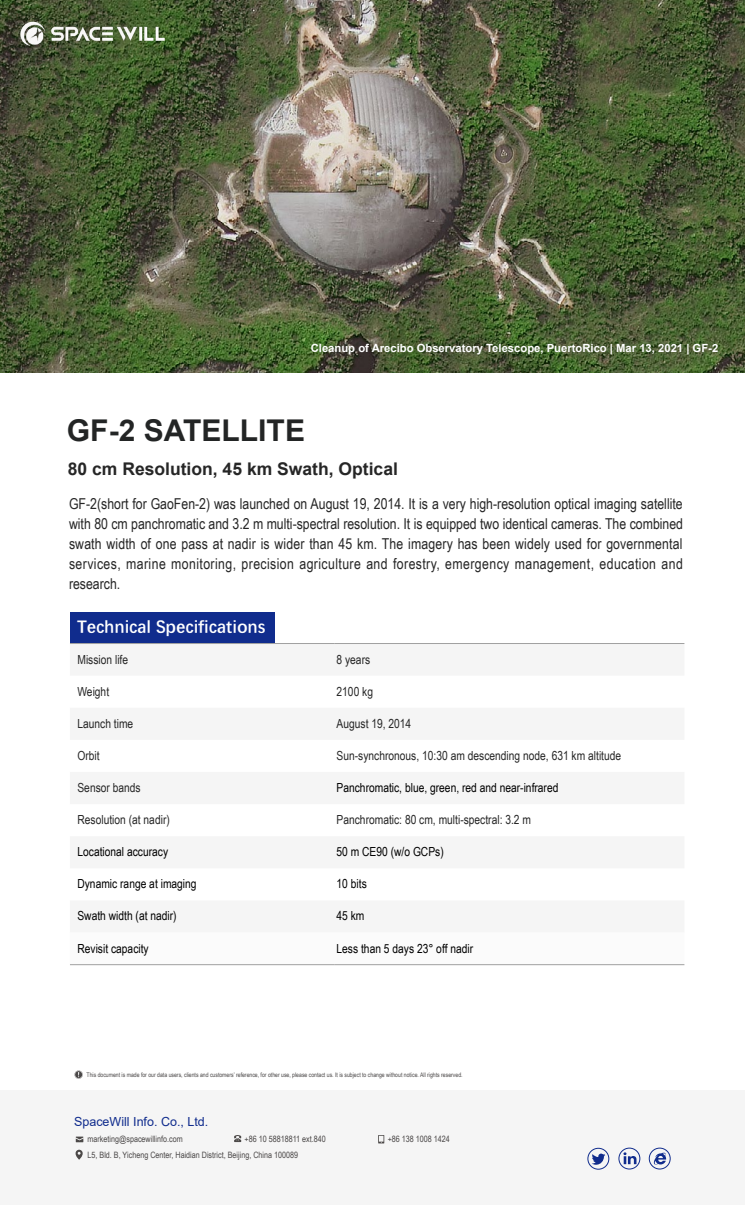
<style>
.page{position:relative;width:745px;height:1205px;background:#fff}
.page>*{position:absolute;margin:0;border:0;box-sizing:border-box;transform-origin:0 0}
.t1{font:700 30px "Arial";color:#232525}
.t2{font:700 17.5px "Arial";color:#262626}
.t3{font:700 17.5px "Deng Xian";color:#fff}
.t4{font:15px/20px "Arial Narrow";letter-spacing:.025em;color:#262626;text-align:justify}
.t5{font:12.5px "Arial Narrow";color:#262626}
.t6{font:12.5px "Arial Narrow";color:#000}
.t7{font:12.5px "Arial";color:#102c8d}
.t8{font:700 11.25px "Arial";color:#fff}
.t9{font:8.75px "Arial Narrow";color:#4a4747}
.t10{font:6.25px "Arial Narrow";color:#4a4747}
</style>
<div class="page">
<img style="left:0;top:0;width:744px;height:372px">
<img style="left:11px;top:15px;width:163px;height:35px">
<div style="left:0;top:1090px;width:744px;height:115px;background:#f5f5f5"></div>
<svg style="left:76px;top:1136px;width:7px;height:6px"></svg>
<svg style="left:234px;top:1135px;width:7px;height:7px"></svg>
<svg style="left:378px;top:1135px;width:6px;height:8px"></svg>
<svg style="left:75px;top:1149px;width:8px;height:10px"></svg>
<div style="left:587px;top:1148px;width:21px;height:21px;border:1px solid #102c8d;border-radius:50%"></div>
<div style="left:618px;top:1148px;width:21px;height:21px;border:1px solid #102c8d;border-radius:50%"></div>
<div style="left:648px;top:1148px;width:22px;height:21px;border:1px solid #102c8d;border-radius:50%"></div>
<svg style="left:592px;top:1153px;width:13px;height:11px"></svg>
<svg style="left:623px;top:1152px;width:13px;height:12px"></svg>
<svg style="left:653px;top:1152px;width:12px;height:13px"></svg>
<svg style="left:74px;top:1070px;width:9px;height:9px"></svg>
<div style="left:70px;top:612px;width:204px;height:31px;background:#102c8d"></div>
<svg style="left:70px;top:644px;width:614px;height:1px"></svg>
<hr style="left:70px;top:643px;width:264px;height:1px;background:#a0a0a0">
<hr style="left:334px;top:643px;width:350px;height:1px;background:#a0a0a0">
<hr style="left:70px;top:964px;width:264px;height:1px;background:#a0a0a0">
<hr style="left:334px;top:964px;width:350px;height:1px;background:#a0a0a0">
<p class="t8" style="left:310px;top:340px;width:409px">Cleanup of Arecibo Observatory Telescope, PuertoRico | Mar 13, 2021 | GF-2</p>
<h1 class="t1" style="left:67px;top:409px;width:239px">GF-2 SATELLITE</h1>
<p class="t2" style="left:68px;top:457px;width:331px">80 cm Resolution, 45 km Swath, Optical</p>
<p class="t4" style="left:69px;top:493px;width:615px">GF-2(short for GaoFen-2) was launched on August 19, 2014. It is a very high-resolution optical imaging satellite with 80 cm panchromatic and 3.2 m multi-spectral resolution. It is equipped two identical cameras. The combined swath width of one pass at nadir is wider than 45 km. The imagery has been widely used for governmental services, marine monitoring, precision agriculture and forestry, emergency management, education and research.</p>
<p class="t3" style="left:77px;top:615px;width:190px">Technical Specifications</p>
<p class="t5" style="left:77px;top:650px;width:52px">Mission life</p>
<p class="t5" style="left:336px;top:650px;width:35px">8 years</p>
<p class="t5" style="left:77px;top:682px;width:33px">Weight</p>
<p class="t5" style="left:336px;top:682px;width:38px">2100 kg</p>
<p class="t5" style="left:77px;top:714px;width:57px">Launch time</p>
<p class="t5" style="left:336px;top:714px;width:76px">August 19, 2014</p>
<p class="t5" style="left:77px;top:746px;width:24px">Orbit</p>
<p class="t5" style="left:336px;top:746px;width:286px">Sun-synchronous, 10:30 am descending node, 631 km altitude</p>
<p class="t5" style="left:77px;top:778px;width:65px">Sensor bands</p>
<p class="t6" style="left:336px;top:778px;width:223px">Panchromatic, blue, green, red and near-infrared</p>
<p class="t5" style="left:77px;top:810px;width:94px">Resolution (at nadir)</p>
<p class="t5" style="left:336px;top:810px;width:196px">Panchromatic: 80 cm, multi-spectral: 3.2 m</p>
<p class="t6" style="left:77px;top:842px;width:92px">Locational accuracy</p>
<p class="t6" style="left:336px;top:842px;width:109px">50 m CE90 (w/o GCPs)</p>
<p class="t6" style="left:77px;top:875px;width:121px">Dynamic range at imaging</p>
<p class="t6" style="left:336px;top:875px;width:32px">10 bits</p>
<p class="t6" style="left:77px;top:907px;width:101px">Swath width (at nadir)</p>
<p class="t6" style="left:336px;top:907px;width:29px">45 km</p>
<p class="t6" style="left:77px;top:939px;width:73px">Revisit capacity</p>
<p class="t6" style="left:336px;top:939px;width:138px">Less than 5 days 23° off nadir</p>
<p class="t10" style="left:86px;top:1070px;width:377px">This document is made for our data users, clients and customers’ reference, for other use, please contact us. It is subject to change without notice. All rights reserved.</p>
<p class="t7" style="left:74px;top:1112px;width:136px">SpaceWill Info. Co., Ltd.</p>
<p class="t9" style="left:88px;top:1132px;width:96px">marketing@spacewillinfo.com</p>
<p class="t9" style="left:244px;top:1132px;width:83px">+86 10 58818811 ext.840</p>
<p class="t9" style="left:387px;top:1132px;width:64px">+86 138 1008 1424</p>
<p class="t9" style="left:88px;top:1148px;width:212px">L5, Bld. B, Yicheng Center, Haidian District, Beijing, China 100089</p>
</div>
